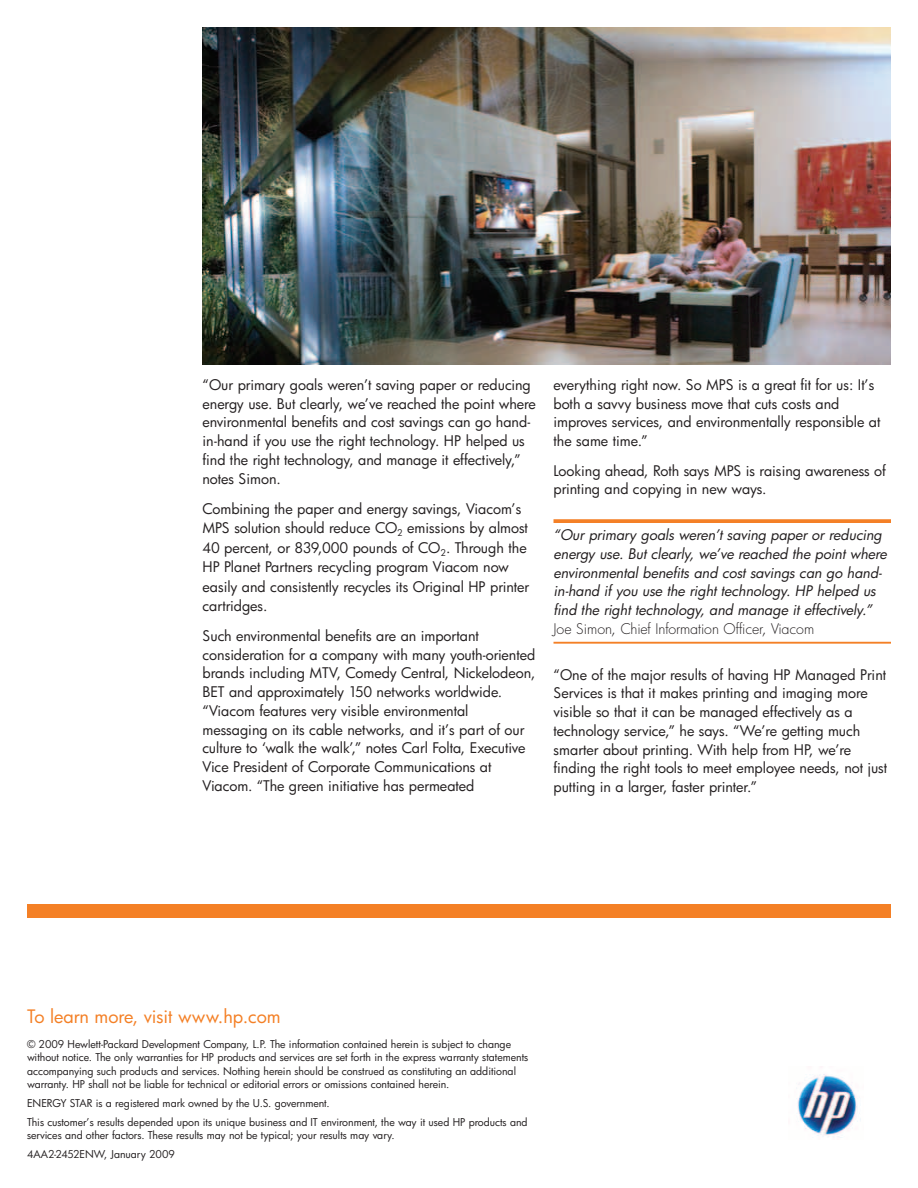
<style>
.page{position:relative;width:918px;height:1188px;background:#fff}
.page>*{position:absolute;margin:0;border:0;box-sizing:border-box;transform-origin:0 0}
.t1{font:18px "Futura Bk";color:#f48026}
.t2{font:14.25px/18.8px "Futura Bk";color:#231f20}
.t3{font:italic 14.25px/18.8px "Futura Bk";color:#231f20}
.t4{font:14.25px "Futura Lt";color:#231f20}
.t5{font:10.5px/13.5px "Futura Bk";color:#231f20}
</style>
<div class="page">
<svg style="left:554px;top:519px;width:337px;height:4px"></svg>
<hr style="left:554px;top:642px;width:337px;height:2px;background:#f48026">
<div style="left:27px;top:904px;width:864px;height:14px;background:#f48026"></div>
<img style="left:796px;top:1066px;width:65px;height:72px">
<img style="left:202px;top:27px;width:689px;height:337px">
<p class="t2" style="left:202px;top:376px;width:335px">“Our primary goals weren’t saving paper or reducing energy use. But clearly, we’ve reached the point where environmental benefits and cost savings can go hand&shy;in-hand if you use the right technology. HP helped us find the right technology, and manage it effectively,” notes Simon.</p>
<p class="t2" style="left:202px;top:500px;width:328px;line-height:19.5px">Combining the paper and energy savings, Viacom’s MPS solution should reduce CO<sub>2</sub> emissions by almost 40 percent, or 839,000 pounds of CO<sub>2</sub>. Through the HP Planet Partners recycling program Viacom now easily and consistently recycles its Original HP printer cartridges.</p>
<p class="t2" style="left:202px;top:628px;width:334px">Such environmental benefits are an important consideration for a company with many youth-oriented brands including MTV, Comedy Central, Nickelodeon, BET and approximately 150 networks worldwide. “Viacom features very visible environmental messaging on its cable networks, and it’s part of our culture to ‘walk the walk’,” notes Carl Folta, Executive Vice President of Corporate Communications at Viacom. “The green initiative has permeated</p>
<p class="t2" style="left:553px;top:376px;width:328px">everything right now. So MPS is a great fit for us: It’s both a savvy business move that cuts costs and improves services, and environmentally responsible at the same time.”</p>
<p class="t2" style="left:553px;top:462px;width:334px">Looking ahead, Roth says MPS is raising awareness of printing and copying in new ways.</p>
<p class="t3" style="left:554px;top:527px;width:335px">“Our primary goals weren’t saving paper or reducing energy use. But clearly, we’ve reached the point where environmental benefits and cost savings can go hand&shy;in-hand if you use the right technology. HP helped us find the right technology, and manage it effectively.”</p>
<p class="t4" style="left:554px;top:622px;width:262px">Joe Simon, Chief Information Officer, Viacom</p>
<p class="t2" style="left:554px;top:666px;width:335px">“One of the major results of having HP Managed Print Services is that it makes printing and imaging more visible so that it can be managed effectively as a technology service,” he says. “We’re getting much smarter about printing. With help from HP, we’re finding the right tools to meet employee needs, not just putting in a larger, faster printer.”</p>
<p class="t1" style="left:27px;top:1008px;width:255px">To learn more, visit www.hp.com</p>
<p class="t5" style="left:27px;top:1038px;width:503px">© 2009 Hewlett-Packard Development Company, L.P. The information contained herein is subject to change without notice. The only warranties for HP products and services are set forth in the express warranty statements accompanying such products and services. Nothing herein should be construed as constituting an additional warranty. HP shall not be liable for technical or editorial errors or omissions contained herein.</p>
<p class="t5" style="left:27px;top:1095px;width:502px;line-height:18.9px">ENERGY STAR is a registered mark owned by the U.S. government.<br>This customer’s results depended upon its unique business and IT environment, the way it used HP products and</p>
<p class="t5" style="left:27px;top:1127px;width:369px;line-height:18.9px">services and other factors. These results may not be typical; your results may vary.<br>4AA2-2452ENW, January 2009</p>
</div>
